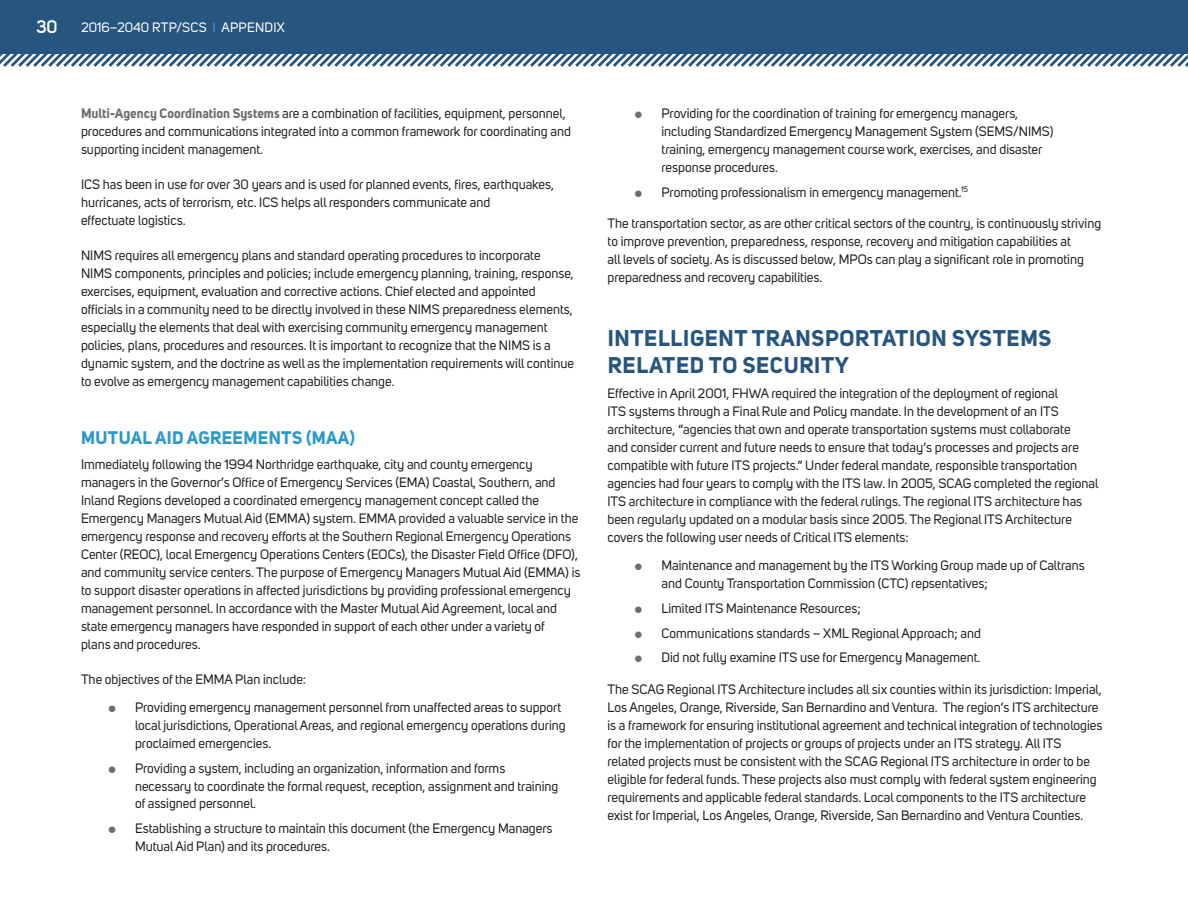
<style>
.page{position:relative;width:1188px;height:918px;background:#fff}
.page>*{position:absolute;margin:0;border:0;box-sizing:border-box;transform-origin:0 0}
.Heading_1{font:700 22.5px/27px "Uni Sans";letter-spacing:.03em;color:#26557f}
.Heading_2{font:700 18px "Uni Sans";letter-spacing:.02em;color:#2b98cd}
.t1{font:600 18px "Uni Sans";color:#fff}
.t2{font:13.5px/18px "Uni Sans";color:#231f20}
.t3{font:13.5px "Uni Sans";letter-spacing:.02em;color:#fff}
.s1{font-weight:600;color:#4382c4}
.s2{font-weight:700;color:#6c6d70}
</style>
<div class="page">
<div style="left:0;top:0;width:1188px;height:54px;background:#26557f"></div>
<svg style="left:0;top:54px;width:1188px;height:13px"></svg>
<h2 class="t1" style="left:36px;top:13px;width:23px">30</h2>
<p class="t3" style="left:81px;top:19px;width:205px">2016–2040 RTP/SCS <span class="s1">I</span> APPENDIX</p>
<p class="t2" style="left:81px;top:105px;width:491px"><span class="s2">Multi-Agency Coordination Systems</span> are a combination of facilities, equipment, personnel, procedures and communications integrated into a common framework for coordinating and supporting incident management.</p>
<p class="t2" style="left:81px;top:175px;width:475px">ICS has been in use for over 30 years and is used for planned events, fires, earthquakes, hurricanes, acts of terrorism, etc. ICS helps all responders communicate and<br>effectuate logistics.</p>
<p class="t2" style="left:81px;top:246px;width:495px">NIMS requires all emergency plans and standard operating procedures to incorporate NIMS components, principles and policies; include emergency planning, training, response, exercises, equipment, evaluation and corrective actions. Chief elected and appointed officials in a community need to be directly involved in these NIMS preparedness elements, especially the elements that deal with exercising community emergency management policies, plans, procedures and resources. It is important to recognize that the NIMS is a dynamic system, and the doctrine as well as the implementation requirements will continue to evolve as emergency management capabilities change.</p>
<p class="Heading_2" style="left:81px;top:427px;width:275px">MUTUAL AID AGREEMENTS (MAA)</p>
<p class="t2" style="left:81px;top:455px;width:501px">Immediately following the 1994 Northridge earthquake, city and county emergency managers in the Governor’s Office of Emergency Services (EMA) Coastal, Southern, and Inland Regions developed a coordinated emergency management concept called the Emergency Managers Mutual Aid (EMMA) system. EMMA provided a valuable service in the emergency response and recovery efforts at the Southern Regional Emergency Operations Center (REOC), local Emergency Operations Centers (EOCs), the Disaster Field Office (DFO), and community service centers. The purpose of Emergency Managers Mutual Aid (EMMA) is to support disaster operations in affected jurisdictions by providing professional emergency management personnel. In accordance with the Master Mutual Aid Agreement, local and state emergency managers have responded in support of each other under a variety of<br>plans and procedures.</p>
<p class="t2" style="left:81px;top:670px;width:227px">The objectives of the EMMA Plan include:</p>
<p class="t2" style="left:135px;top:698px;width:432px">Providing emergency management personnel from unaffected areas to support local jurisdictions, Operational Areas, and regional emergency operations during proclaimed emergencies.</p>
<p class="t2" style="left:135px;top:759px;width:425px">Providing a system, including an organization, information and forms necessary to coordinate the formal request, reception, assignment and training of assigned personnel.</p>
<p class="t2" style="left:135px;top:820px;width:419px">Establishing a structure to maintain this document (the Emergency Managers<br>Mutual Aid Plan) and its procedures.</p>
<p class="t2" style="left:662px;top:105px;width:394px">Providing for the coordination of training for emergency managers, including Standardized Emergency Management System (SEMS/NIMS) training, emergency management course work, exercises, and disaster response procedures.</p>
<p class="t2" style="left:662px;top:183px;width:308px">Promoting professionalism in emergency management.<sup>15</sup></p>
<p class="t2" style="left:608px;top:215px;width:495px">The transportation sector, as are other critical sectors of the country, is continuously striving to improve prevention, preparedness, response, recovery and mitigation capabilities at<br>all levels of society. As is discussed below, MPOs can play a significant role in promoting preparedness and recovery capabilities.</p>
<p class="Heading_1" style="left:608px;top:325px;width:445px">INTELLIGENT TRANSPORTATION SYSTEMS<br>RELATED TO SECURITY</p>
<p class="t2" style="left:608px;top:385px;width:492px">Effective in April 2001, FHWA required the integration of the deployment of regional<br>ITS systems through a Final Rule and Policy mandate. In the development of an ITS architecture, “agencies that own and operate transportation systems must collaborate<br>and consider current and future needs to ensure that today’s processes and projects are compatible with future ITS projects.” Under federal mandate, responsible transportation agencies had four years to comply with the ITS law. In 2005, SCAG completed the regional ITS architecture in compliance with the federal rulings. The regional ITS architecture has been regularly updated on a modular basis since 2005. The Regional ITS Architecture covers the following user needs of Critical ITS elements:</p>
<p class="t2" style="left:662px;top:557px;width:425px">Maintenance and management by the ITS Working Group made up of Caltrans and County Transportation Commission (CTC) repsentatives;</p>
<p class="t2" style="left:662px;top:599px;width:201px">Limited ITS Maintenance Resources;</p>
<p class="t2" style="left:662px;top:624px;width:321px">Communications standards – XML Regional Approach; and</p>
<p class="t2" style="left:662px;top:649px;width:320px">Did not fully examine ITS use for Emergency Management.</p>
<p class="t2" style="left:608px;top:680px;width:497px">The SCAG Regional ITS Architecture includes all six counties within its jurisdiction: Imperial, Los Angeles, Orange, Riverside, San Bernardino and Ventura. The region’s ITS architecture is a framework for ensuring institutional agreement and technical integration of technologies for the implementation of projects or groups of projects under an ITS strategy. All ITS related projects must be consistent with the SCAG Regional ITS architecture in order to be eligible for federal funds. These projects also must comply with federal system engineering requirements and applicable federal standards. Local components to the ITS architecture exist for Imperial, Los Angeles, Orange, Riverside, San Bernardino and Ventura Counties.</p>
</div>
